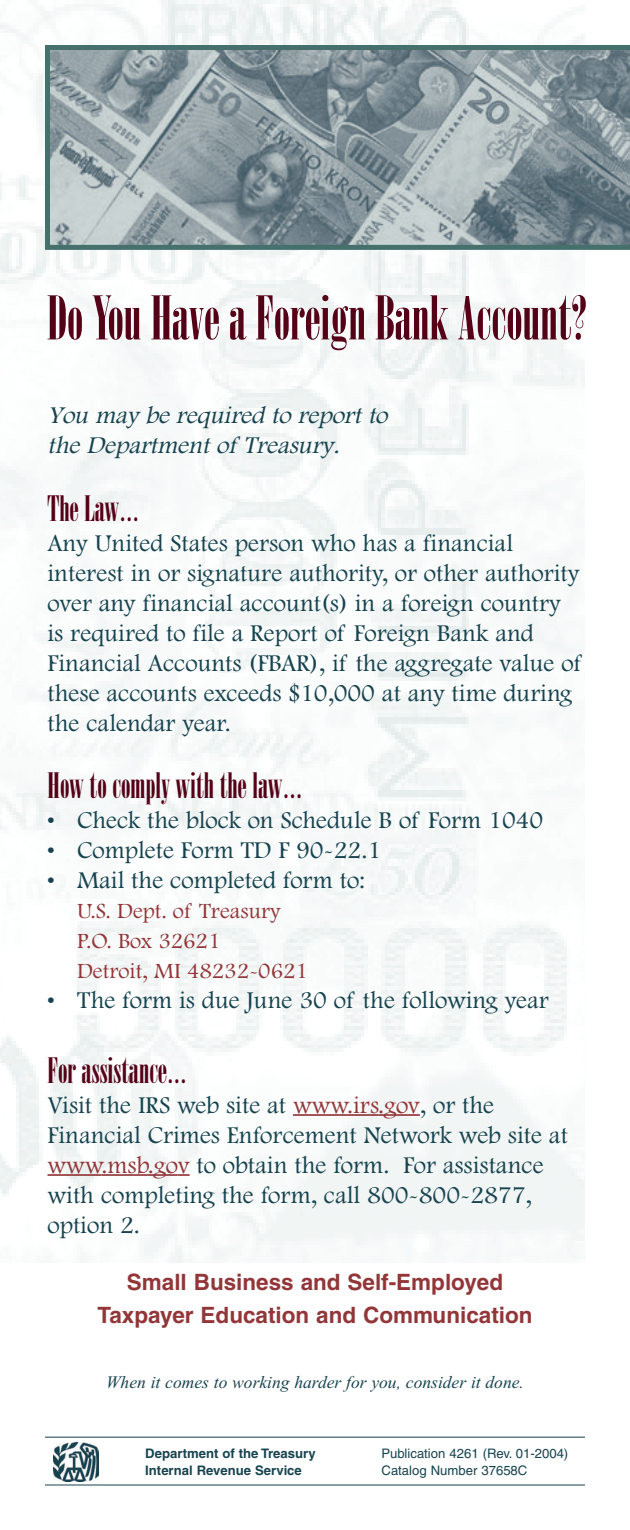
<style>
.page{position:relative;width:630px;height:1530px;background:#fff}
.page>*{position:absolute;margin:0;border:0;box-sizing:border-box;transform-origin:0 0}
.t1{font:60px "Onyx";color:#540017}
.t2{font:35px "Onyx";color:#540017}
.t3{font:25px/30px "Footlight MT Light";color:#17434f}
.t4{font:italic 25px/30px "Footlight MT Light";color:#17434f}
.t5{font:700 22.5px/32.5px "Helvetica";color:#923639;text-align:center}
.t6{font:22.5px/30px "Footlight MT Light";color:#923639}
.t7{font:italic 17.5px "Times New Roman";color:#17434f}
.t8{font:13px "Helvetica";color:#17434f}
.t9{font:700 13px "Helvetica";color:#17434f}
.s1{color:#923639}
</style>
<div class="page">
<img style="left:0;top:1px;width:585px;height:1261px">
<hr style="left:293px;top:1114px;width:54px;height:2px;background:#923639">
<hr style="left:347px;top:1114px;width:23px;height:2px;background:#923639">
<svg style="left:370px;top:1114px;width:50px;height:2px"></svg>
<hr style="left:48px;top:1174px;width:54px;height:2px;background:#923639">
<hr style="left:102px;top:1174px;width:46px;height:2px;background:#923639">
<svg style="left:148px;top:1174px;width:42px;height:2px"></svg>
<svg style="left:45px;top:45px;width:585px;height:205px;background:#89999f"></svg>
<hr style="left:45px;top:1485px;width:540px;height:1px;background:#17434f">
<hr style="left:45px;top:1437px;width:540px;height:1px;background:#17434f">
<svg style="left:53px;top:1449px;width:46px;height:29px"></svg>
<img style="left:54px;top:1442px;width:44px;height:40px">
<h1 class="t1" style="left:48px;top:295px;width:541px">Do You Have a Foreign Bank Account?</h1>
<p class="t4" style="left:48px;top:402px;width:346px">You may be required to report to the Department of Treasury.</p>
<h2 class="t2" style="left:48px;top:495px;width:93px">The Law…</h2>
<p class="t3" style="left:48px;top:530px;width:535px">Any United States person who has a financial interest in or signature authority, or other authority over any financial account(s) in a foreign country is required to file a Report of Foreign Bank and Financial Accounts (FBAR), if the aggregate value of these accounts exceeds $10,000 at any time during the calendar year.</p>
<h2 class="t2" style="left:48px;top:773px;width:257px">How to comply with the law…</h2>
<p class="t3" style="left:48px;top:808px;width:497px">• Check the block on Schedule B of Form 1040</p>
<p class="t3" style="left:48px;top:838px;width:335px">• Complete Form TD F 90-22.1</p>
<p class="t3" style="left:48px;top:868px;width:319px">• Mail the completed form to:</p>
<p class="t6" style="left:77px;top:898px;width:232px">U.S. Dept. of Treasury<br>P.O. Box 32621<br>Detroit, MI 48232-0621</p>
<p class="t3" style="left:48px;top:988px;width:503px">• The form is due June 30 of the following year</p>
<h2 class="t2" style="left:48px;top:1057px;width:141px">For assistance…</h2>
<p class="t3" style="left:48px;top:1092px;width:522px">Visit the IRS web site at <span class="s1">www.irs.gov</span>, or the Financial Crimes Enforcement Network web site at <span class="s1">www.msb.gov</span> to obtain the form. For assistance with completing the form, call 800-800-2877, option 2.</p>
<p class="t5" style="left:97px;top:1268px;width:437px">Small Business and Self-Employed<br>Taxpayer Education and Communication</p>
<p class="t7" style="left:106px;top:1376px;width:419px">When it comes to working harder for you, consider it done.</p>
<p class="t9" style="left:145px;top:1448px;width:172px">Department of the Treasury</p>
<p class="t8" style="left:382px;top:1448px;width:188px">Publication 4261 (Rev. 01-2004)</p>
<p class="t9" style="left:145px;top:1466px;width:158px">Internal Revenue Service</p>
<p class="t8" style="left:382px;top:1466px;width:147px">Catalog Number 37658C</p>
</div>
